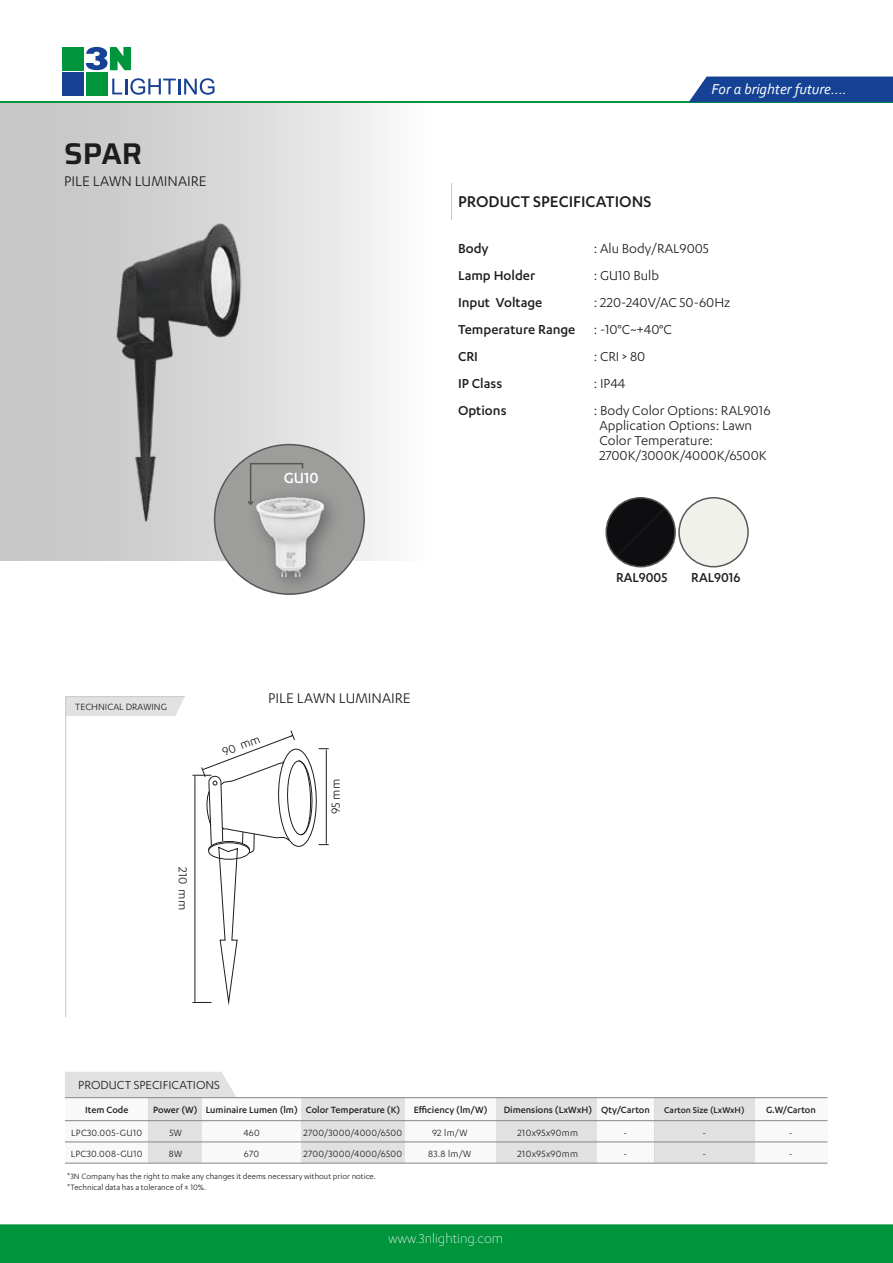
<style>
.page{position:relative;width:893px;height:1263px;background:#fff}
.page>*{position:absolute;margin:0;border:0;box-sizing:border-box;transform-origin:0 0}
.t1{font:600 30px "Saira";color:#1d1d1b}
.t2{font:500 18px "Karbon";color:#1d1d1b}
.t3{font:500 17.1px "Karbon";color:#fff}
.t4{font:16.2px "Karbon";color:#1d1d1b}
.t5{font:15px/27px "Karbon";color:#1d1d1b}
.t6{font:500 15px/27px "Karbon";color:#1d1d1b}
.t7{font:italic 15px "Corbel";color:#fff}
.t8{font:300 15px "Karbon";color:#fff}
.t9{font:13.5px "Karbon";color:#1e1f1d}
.t10{font:13.5px "Karbon";color:#1d1d1b}
.t11{font:10.5px/21px "Karbon";letter-spacing:.025em;color:#1d1d1b}
.t12{font:500 10.5px "Karbon";color:#1e1f1d}
.t13{font:10.5px "Karbon";color:#1d1d1b}
.t14{font:500 9.75px "Karbon";color:#1e1f1d}
.t15{font:9px/10.8px "Karbon";color:#1d1d1b}
</style>
<div class="page">
<div style="left:0;top:102px;width:430px;height:458px;background:linear-gradient(to right,#bfbfbf,#f6f6f6)"></div>
<hr style="left:0;top:101px;width:893px;height:1px;background:#00953c">
<div style="left:689px;top:77px;width:204px;height:25px;background:#154294"></div>
<svg style="left:112px;top:78px;width:103px;height:17px"></svg>
<div style="left:62px;top:47px;width:22px;height:23px;background:#00953c"></div>
<div style="left:86px;top:72px;width:21px;height:23px;background:#00953c"></div>
<div style="left:62px;top:72px;width:22px;height:23px;background:#164194"></div>
<svg style="left:86px;top:47px;width:45px;height:23px"></svg>
<svg style="left:65px;top:696px;width:120px;height:322px"></svg>
<div style="left:0;top:1224px;width:893px;height:39px;background:#00953c"></div>
<hr style="left:451px;top:184px;width:1px;height:36px;background:#c7c7c7">
<img style="left:93px;top:220px;width:158px;height:303px">
<svg style="left:192px;top:730px;width:137px;height:273px"></svg>
<div style="left:215px;top:445px;width:149px;height:149px;background:#9d9d9c;border-radius:50%"></div>
<svg style="left:250px;top:463px;width:54px;height:16px"></svg>
<img style="left:238px;top:479px;width:113px;height:116px">
<img style="left:253px;top:495px;width:77px;height:84px">
<svg style="left:606px;top:497px;width:143px;height:71px"></svg>
<div style="left:678px;top:497px;width:71px;height:70px;border:2px solid #585857;border-radius:50%"></div>
<div style="left:605px;top:497px;width:71px;height:70px;border:2px solid #585857;border-radius:50%"></div>
<div style="left:597px;top:1098px;width:57px;height:65px;background:#f9f9f9"></div>
<div style="left:302px;top:1098px;width:103px;height:65px;background:#e1e1e1"></div>
<div style="left:202px;top:1098px;width:100px;height:65px;background:#f9f9f9"></div>
<div style="left:496px;top:1098px;width:101px;height:65px;background:#e1e1e1"></div>
<div style="left:654px;top:1098px;width:100px;height:65px;background:#e1e1e1"></div>
<div style="left:754px;top:1098px;width:73px;height:65px;background:#f9f9f9"></div>
<div style="left:405px;top:1098px;width:91px;height:65px;background:#f9f9f9"></div>
<div style="left:65px;top:1098px;width:84px;height:65px;background:#f9f9f9"></div>
<div style="left:149px;top:1098px;width:53px;height:65px;background:#e1e1e1"></div>
<div style="left:65px;top:1072px;width:171px;height:25px;background:#e1e1e1"></div>
<hr style="left:65px;top:1097px;width:762px;height:1px;background:#848685">
<hr style="left:65px;top:1120px;width:762px;height:1px;background:#848685">
<hr style="left:65px;top:1141px;width:762px;height:1px;background:#848685">
<hr style="left:65px;top:1163px;width:762px;height:1px;background:#848685">
<h1 class="t1" style="left:64px;top:129px;width:80px">SPAR</h1>
<p class="t4" style="left:64px;top:172px;width:144px">PILE LAWN LUMINAIRE</p>
<p class="t3" style="left:284px;top:468px;width:36px">GU10</p>
<p class="t13" style="left:75px;top:701px;width:93px">TECHNICAL DRAWING</p>
<p class="t10" style="left:190px;top:867px;width:44px;rotate:90deg">210 mm</p>
<p class="t4" style="left:268px;top:689px;width:144px">PILE LAWN LUMINAIRE</p>
<p class="t10" style="left:220px;top:745px;width:41px;rotate:-21deg">90 mm</p>
<p class="t10" style="left:328px;top:814px;width:36px;rotate:-90deg">95 mm</p>
<p class="t7" style="left:711px;top:79px;width:137px">For a brighter future….</p>
<p class="t2" style="left:458px;top:192px;width:195px">PRODUCT SPECIFICATIONS</p>
<p class="t6" style="left:458px;top:235px;width:119px">Body<br>Lamp Holder<br>Input Voltage<br>Temperature Range<br>CRI<br>IP Class<br>Options</p>
<p class="t5" style="left:594px;top:235px;width:178px">: Alu Body/RAL9005<br>: GU10 Bulb<br>: 220-240V/AC 50-60Hz<br>: -10°C~+40°C<br>: CRI &gt; 80<br>: IP44<br>: Body Color Options: RAL9016</p>
<p class="t5" style="left:599px;top:418px;width:169px;line-height:15px">Application Options: Lawn<br>Color Temperature:<br>2700K/3000K/4000K/6500K</p>
<p class="t6" style="left:616px;top:563px;width:53px">RAL9005</p>
<p class="t6" style="left:691px;top:563px;width:51px">RAL9016</p>
<p class="t9" style="left:78px;top:1077px;width:143px">PRODUCT SPECIFICATIONS</p>
<p class="t12" style="left:85px;top:1104px;width:45px">Item Code</p>
<p class="t12" style="left:153px;top:1104px;width:46px">Power (W)</p>
<p class="t12" style="left:414px;top:1104px;width:75px">Efficiency (lm/W)</p>
<p class="t12" style="left:504px;top:1104px;width:148px">Dimensions (LxWxH) Qty/Carton</p>
<p class="t14" style="left:664px;top:1105px;width:82px">Carton Size (LxWxH)</p>
<p class="t12" style="left:766px;top:1104px;width:51px">G.W/Carton</p>
<p class="t11" style="left:71px;top:1121px;width:73px">LPC30.005-GU10<br>LPC30.008-GU10</p>
<p class="t11" style="left:169px;top:1121px;width:15px">5W<br>8W</p>
<p class="t11" style="left:243px;top:1121px;width:18px">460<br>670</p>
<p class="t11" style="left:428px;top:1121px;width:44px;text-align:center">92 lm/W<br>83.8 lm/W</p>
<p class="t11" style="left:518px;top:1121px;width:62px">210x95x90mm<br>210x95x90mm</p>
<p class="t11" style="left:702px;top:1121px;width:5px">- -</p>
<p class="t11" style="left:789px;top:1121px;width:5px">- -</p>
<p class="t12" style="left:206px;top:1104px;width:196px">Luminaire Lumen (lm) Color Temperature (K)</p>
<p class="t11" style="left:303px;top:1121px;width:100px">2700/3000/4000/6500<br>2700/3000/4000/6500</p>
<p class="t11" style="left:623px;top:1121px;width:5px">- -</p>
<p class="t15" style="left:67px;top:1171px;width:310px">*3N Company has the right to make any changes it deems necessary without prior notice. *Technical data has a tolerance of ± 10%.</p>
<p class="t8" style="left:389px;top:1231px;width:116px">www.3nlighting.com</p>
</div>
